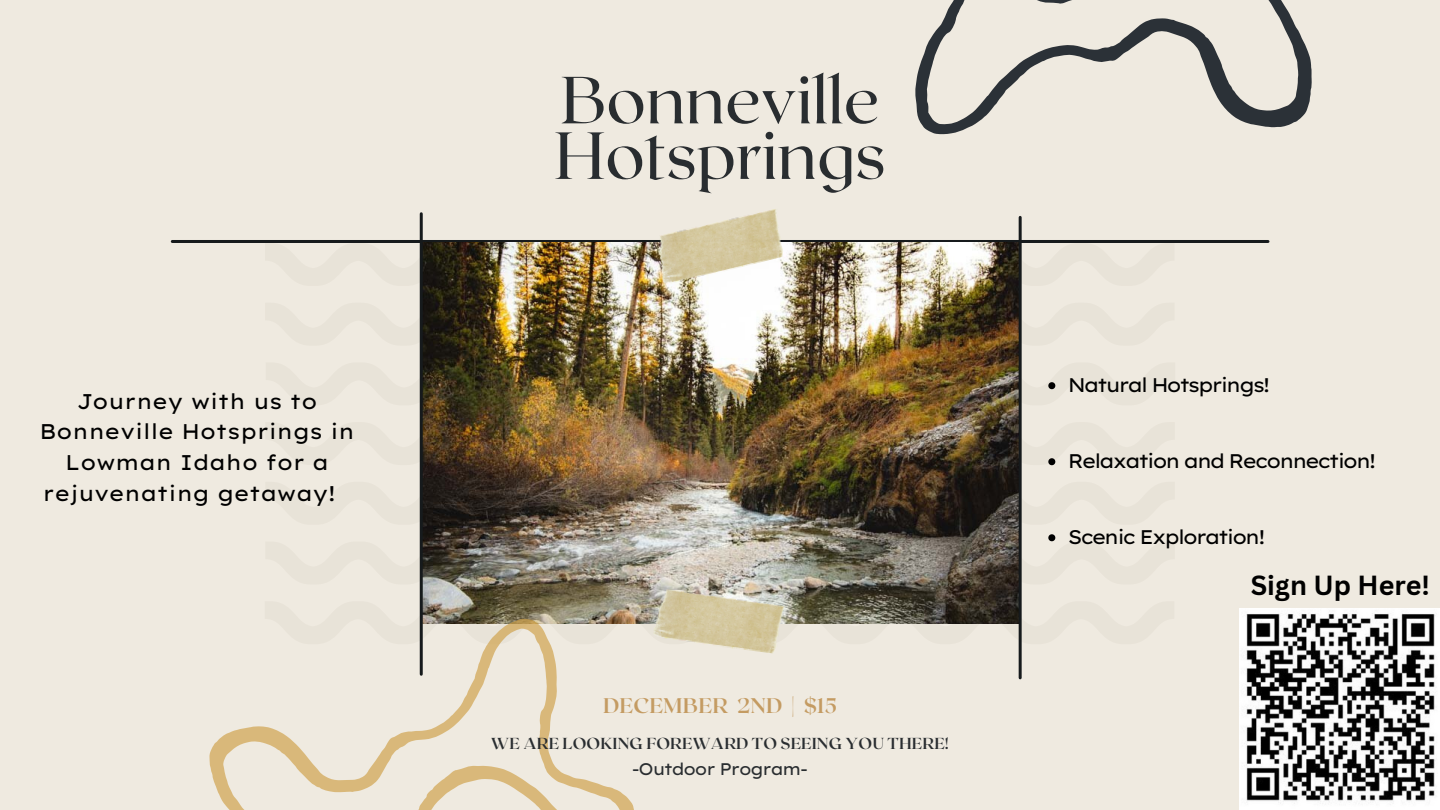
<style>
.page{position:relative;width:1440px;height:810px;background:#efeae0}
.page>*{position:absolute;margin:0;border:0;box-sizing:border-box;transform-origin:0 0}
.t1{font:66.5px/55.6px "Roxborough CF";color:#292d30}
.t2{font:700 26.9px "Canva Sans";color:#000}
.t3{font:21.3px "Lexend Exa";color:#000}
.t4{font:700 21.1px "Roxborough CF";letter-spacing:.01em;color:#c49b62}
.t5{font:19.7px "Lexend Exa";letter-spacing:-.1em;color:#000}
.t6{font:16.8px "Lexend Exa";letter-spacing:-.07em;color:#292d30}
.t7{font:700 15.9px "Roxborough CF";letter-spacing:.01em;color:#292d30}
</style>
<div class="page">
<hr style="left:172px;top:240px;width:1096px;height:3px;background:#161a1c">
<img style="left:423px;top:243px;width:596px;height:380px">
<img style="left:651px;top:209px;width:138px;height:77px">
<img style="left:653px;top:582px;width:134px;height:72px">
<svg style="left:209px;top:605px;width:435px;height:205px"></svg>
<svg style="left:915px;top:0;width:397px;height:134px"></svg>
<hr style="left:420px;top:214px;width:3px;height:460px;background:#161a1c">
<hr style="left:1019px;top:217px;width:3px;height:461px;background:#161a1c">
<svg style="left:1048px;top:382px;width:7px;height:7px"></svg>
<svg style="left:1048px;top:458px;width:7px;height:7px"></svg>
<svg style="left:1048px;top:534px;width:7px;height:7px"></svg>
<img style="left:1240px;top:609px;width:200px;height:201px">
<p class="t3" style="left:77px;top:387px;width:242px">Journey with us to</p>
<p class="t3" style="left:39px;top:418px;width:317px">Bonneville Hotsprings in</p>
<p class="t3" style="left:65px;top:449px;width:265px">Lowman Idaho for a</p>
<p class="t3" style="left:43px;top:480px;width:294px">rejuvenating getaway!</p>
<p class="t1" style="left:554px;top:69px;width:333px">Bonneville<br>Hotsprings</p>
<p class="t4" style="left:603px;top:692px;width:235px">DECEMBER 2ND | $15</p>
<p class="t7" style="left:491px;top:734px;width:459px">WE ARE LOOKING FOREWARD TO SEEING YOU THERE!</p>
<p class="t6" style="left:632px;top:758px;width:178px">-Outdoor Program-</p>
<p class="t5" style="left:1068px;top:372px;width:204px">Natural Hotsprings!</p>
<p class="t5" style="left:1068px;top:448px;width:310px">Relaxation and Reconnection!</p>
<p class="t5" style="left:1068px;top:524px;width:199px">Scenic Exploration!</p>
<p class="t2" style="left:1251px;top:567px;width:181px">Sign Up Here!</p>
</div>
